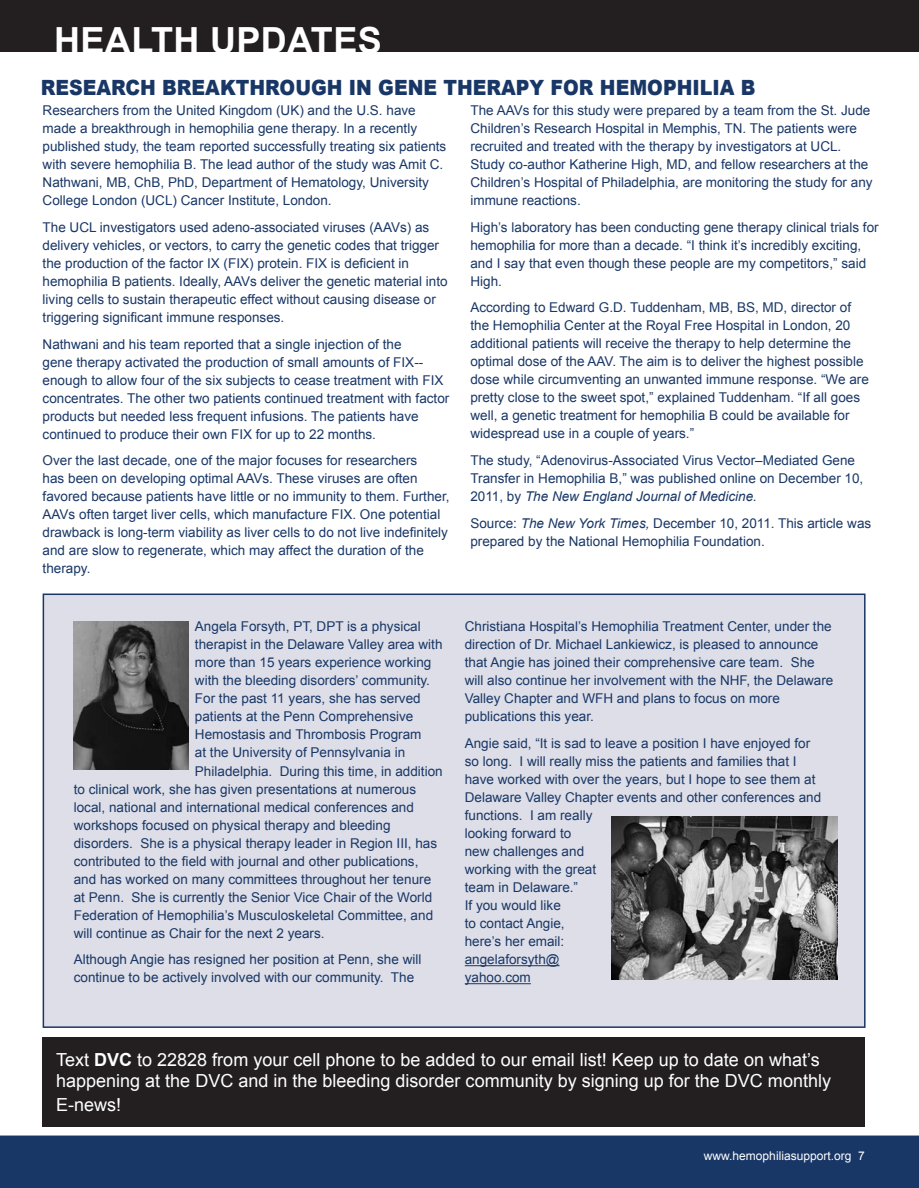
<style>
.page{position:relative;width:919px;height:1188px;background:#fff}
.page>*{position:absolute;margin:0;border:0;box-sizing:border-box;transform-origin:0 0}
.t1{font:700 36px "Arial";letter-spacing:.01em;color:#fff}
.t2{font:900 21px "Arial";color:#193766;scale:.9 1}
.t3{font:18px/21.6px "Arial";color:#fff}
.t4{font:13.5px/18px "Arial";color:#193766}
.t5{font:12px "Arial";color:#fff}
.s1{font-style:italic}
.s2{font-weight:700}
</style>
<div class="page">
<div style="left:43px;top:594px;width:821px;height:433px;background:#dddee7"></div>
<div style="left:43px;top:593px;width:822px;height:434px;border:2px solid #193766"></div>
<div style="left:0;top:0;width:918px;height:51px;background:#231f20"></div>
<div style="left:0;top:1135px;width:918px;height:52px;background:#193766"></div>
<div style="left:43px;top:1037px;width:821px;height:89px;background:#231f20"></div>
<hr style="left:464px;top:965px;width:95px;height:1px;background:#193766">
<hr style="left:464px;top:983px;width:66px;height:1px;background:#193766">
<img style="left:74px;top:621px;width:114px;height:148px">
<img style="left:611px;top:816px;width:226px;height:163px">
<h1 class="t1" style="left:54px;top:17px;width:329px">HEALTH uPDATES</h1>
<h2 class="t2" style="left:41px;top:72px;width:795px">RESEARCH BREAKTHROUGH IN GENE THERAPY FOR HEMOPHILIA B</h2>
<p class="t4" style="left:43px;top:102px;width:405px">Researchers from the United Kingdom (UK) and the U.S. have made a breakthrough in hemophilia gene therapy. In a recently published study, the team reported successfully treating six patients with severe hemophilia B. The lead author of the study was Amit C.<br>Nathwani, MB, ChB, PhD, Department of Hematology, University College London (UCL) Cancer Institute, London.</p>
<p class="t4" style="left:43px;top:218px;width:406px">The UCL investigators used adeno-associated viruses (AAVs) as delivery vehicles, or vectors, to carry the genetic codes that trigger the production of the factor IX (FIX) protein. FIX is deficient in hemophilia B patients. Ideally, AAVs deliver the genetic material into living cells to sustain therapeutic effect without causing disease or triggering significant immune responses.</p>
<p class="t4" style="left:43px;top:335px;width:408px">Nathwani and his team reported that a single injection of the<br>gene therapy activated the production of small amounts of FIX-- enough to allow four of the six subjects to cease treatment with FIX concentrates. The other two patients continued treatment with factor products but needed less frequent infusions. The patients have continued to produce their own FIX for up to 22 months.</p>
<p class="t4" style="left:43px;top:451px;width:408px">Over the last decade, one of the major focuses for researchers<br>has been on developing optimal AAVs. These viruses are often favored because patients have little or no immunity to them. Further, AAVs often target liver cells, which manufacture FIX. One potential drawback is long-term viability as liver cells to do not live indefinitely and are slow to regenerate, which may affect the duration of the therapy.</p>
<p class="t4" style="left:470px;top:101px;width:403px">The AAVs for this study were prepared by a team from the St. Jude Children’s Research Hospital in Memphis, TN. The patients were recruited and treated with the therapy by investigators at UCL.<br>Study co-author Katherine High, MD, and fellow researchers at the Children’s Hospital of Philadelphia, are monitoring the study for any immune reactions.</p>
<p class="t4" style="left:470px;top:218px;width:409px">High’s laboratory has been conducting gene therapy clinical trials for hemophilia for more than a decade. “I think it’s incredibly exciting, and I say that even though these people are my competitors,” said High.</p>
<p class="t4" style="left:470px;top:299px;width:400px">According to Edward G.D. Tuddenham, MB, BS, MD, director of the Hemophilia Center at the Royal Free Hospital in London, 20 additional patients will receive the therapy to help determine the optimal dose of the AAV. The aim is to deliver the highest possible dose while circumventing an unwanted immune response. “We are pretty close to the sweet spot,” explained Tuddenham. “If all goes well, a genetic treatment for hemophilia B could be available for widespread use in a couple of years.”</p>
<p class="t4" style="left:470px;top:451px;width:394px">The study, “Adenovirus-Associated Virus Vector–Mediated Gene<br>Transfer in Hemophilia B,” was published online on December 10,<br>2011, by <span class="s1">The New England Journal of Medicine.</span></p>
<p class="t4" style="left:470px;top:514px;width:402px">Source: <span class="s1">The New York Times,</span> December 10, 2011. This article was prepared by the National Hemophilia Foundation.</p>
<p class="t4" style="left:195px;top:618px;width:227px">Angela Forsyth, PT, DPT is a physical</p>
<p class="t4" style="left:195px;top:636px;width:249px">therapist in the Delaware Valley area with</p>
<p class="t4" style="left:195px;top:654px;width:238px">more than 15 years experience working</p>
<p class="t4" style="left:195px;top:672px;width:236px">with the bleeding disorders’ community.</p>
<p class="t4" style="left:195px;top:689px;width:227px">For the past 11 years, she has served</p>
<p class="t4" style="left:195px;top:707px;width:220px">patients at the Penn Comprehensive</p>
<p class="t4" style="left:195px;top:725px;width:228px">Hemostasis and Thrombosis Program</p>
<p class="t4" style="left:195px;top:743px;width:212px">at the University of Pennsylvania in</p>
<p class="t4" style="left:195px;top:761px;width:249px">Philadelphia. During this time, in addition</p>
<p class="t4" style="left:74px;top:779px;width:344px">to clinical work, she has given presentations at numerous</p>
<p class="t4" style="left:74px;top:797px;width:341px">local, national and international medical conferences and</p>
<p class="t4" style="left:74px;top:815px;width:318px">workshops focused on physical therapy and bleeding</p>
<p class="t4" style="left:74px;top:833px;width:365px">disorders. She is a physical therapy leader in Region III, has</p>
<p class="t4" style="left:74px;top:851px;width:346px">contributed to the field with journal and other publications,</p>
<p class="t4" style="left:74px;top:869px;width:359px">and has worked on many committees throughout her tenure</p>
<p class="t4" style="left:74px;top:887px;width:360px">at Penn. She is currently the Senior Vice Chair of the World</p>
<p class="t4" style="left:74px;top:905px;width:361px">Federation of Hemophilia’s Musculoskeletal Committee, and</p>
<p class="t4" style="left:74px;top:923px;width:252px">will continue as Chair for the next 2 years.</p>
<p class="t4" style="left:74px;top:950px;width:349px">Although Angie has resigned her position at Penn, she will continue to be actively involved with our community. The</p>
<p class="t4" style="left:464px;top:618px;width:370px">Christiana Hospital’s Hemophilia Treatment Center, under the direction of Dr. Michael Lankiewicz, is pleased to announce that Angie has joined their comprehensive care team. She will also continue her involvement with the NHF, the Delaware Valley Chapter and WFH and plans to focus on more publications this year.</p>
<p class="t4" style="left:464px;top:734px;width:358px">Angie said, “It is sad to leave a position I have enjoyed for so long. I will really miss the patients and families that I have worked with over the years, but I hope to see them at<br>Delaware Valley Chapter events and other conferences and functions. I am really<br>looking forward to<br>new challenges and<br>working with the great<br>team in Delaware.”<br>If you would like<br>to contact Angie,<br>here’s her email:<br>angelaforsyth@<br>yahoo.com</p>
<h3 class="t3" style="left:56px;top:1048px;width:776px">Text <span class="s2">DVC</span> to 22828 from your cell phone to be added to our email list! Keep up to date on what’s happening at the DVC and in the bleeding disorder community by signing up for the DVC monthly</h3>
<h3 class="t3" style="left:56px;top:1093px;width:67px">E-news!</h3>
<p class="t5" style="left:703px;top:1147px;width:162px">www.hemophiliasupport.org 7</p>
</div>
